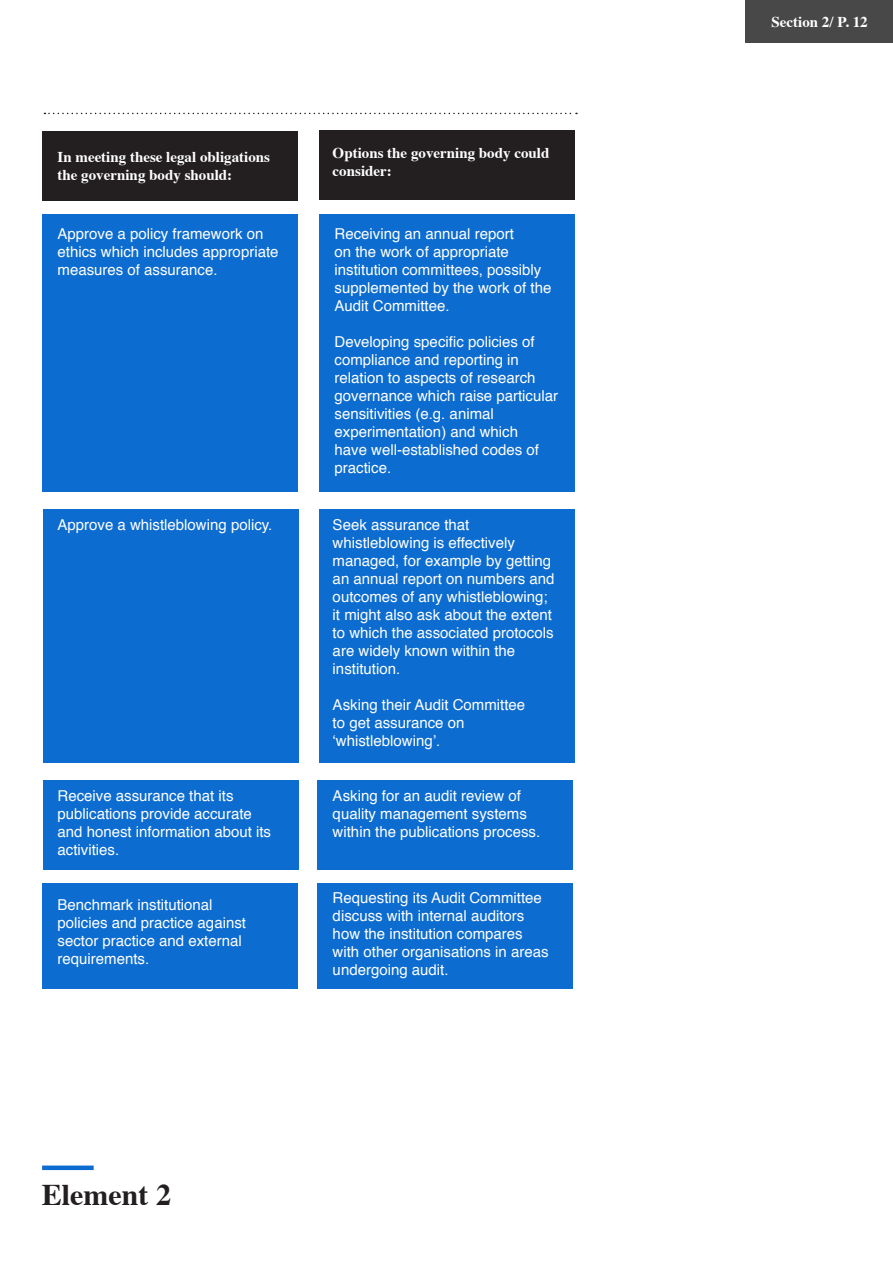
<style>
.page{position:relative;width:893px;height:1263px;background:#fff}
.page>*{position:absolute;margin:0;border:0;box-sizing:border-box;transform-origin:0 0}
.t1{font:700 30px "Times";color:#231f20}
.t2{font:15px/18px "Helvetica";color:#fff}
.t3{font:700 15px/18px "Times";color:#fff}
</style>
<div class="page">
<div style="left:745px;top:0;width:148px;height:43px;background:#484848"></div>
<svg style="left:44px;top:113px;width:533px;height:1px"></svg>
<div style="left:43px;top:509px;width:255px;height:253px;background:#0c6cd0"></div>
<div style="left:320px;top:509px;width:255px;height:253px;background:#0c6cd0"></div>
<div style="left:43px;top:884px;width:255px;height:105px;background:#0c6cd0"></div>
<div style="left:318px;top:780px;width:255px;height:89px;background:#0c6cd0"></div>
<div style="left:43px;top:215px;width:255px;height:277px;background:#0c6cd0"></div>
<div style="left:320px;top:215px;width:255px;height:277px;background:#0c6cd0"></div>
<div style="left:320px;top:130px;width:255px;height:70px;background:#231f20"></div>
<div style="left:43px;top:131px;width:255px;height:69px;background:#231f20"></div>
<div style="left:43px;top:780px;width:255px;height:89px;background:#0c6cd0"></div>
<div style="left:318px;top:884px;width:255px;height:105px;background:#0c6cd0"></div>
<div style="left:42px;top:1165px;width:52px;height:5px;background:#0c6cd0"></div>
<p class="t3" style="left:58px;top:146px;width:214px">In meeting these legal obligations the governing body should:</p>
<p class="t3" style="left:333px;top:142px;width:218px">Options the governing body could consider:</p>
<p class="t2" style="left:58px;top:225px;width:222px">Approve a policy framework on ethics which includes appropriate measures of assurance.</p>
<p class="t2" style="left:335px;top:225px;width:218px">Receiving an annual report<br>on the work of appropriate institution committees, possibly supplemented by the work of the<br>Audit Committee.</p>
<p class="t2" style="left:335px;top:333px;width:225px">Developing specific policies of compliance and reporting in relation to aspects of research governance which raise particular sensitivities (e.g. animal experimentation) and which<br>have well-established codes of practice.</p>
<p class="t2" style="left:58px;top:516px;width:216px">Approve a whistleblowing policy.</p>
<p class="t2" style="left:333px;top:516px;width:223px">Seek assurance that whistleblowing is effectively managed, for example by getting an annual report on numbers and outcomes of any whistleblowing; it might also ask about the extent to which the associated protocols are widely known within the institution.</p>
<p class="t2" style="left:333px;top:696px;width:194px">Asking their Audit Committee to get assurance on ‘whistleblowing’.</p>
<p class="t2" style="left:58px;top:787px;width:215px">Receive assurance that its publications provide accurate and honest information about its activities.</p>
<p class="t2" style="left:333px;top:787px;width:209px">Asking for an audit review of quality management systems within the publications process.</p>
<p class="t2" style="left:333px;top:889px;width:217px">Requesting its Audit Committee discuss with internal auditors how the institution compares with other organisations in areas undergoing audit.</p>
<p class="t2" style="left:58px;top:896px;width:190px">Benchmark institutional policies and practice against sector practice and external requirements.</p>
<p class="t1" style="left:42px;top:1166px;width:131px">Element 2</p>
<p class="t3" style="left:771px;top:11px;width:98px">Section 2/ P. 12</p>
</div>
